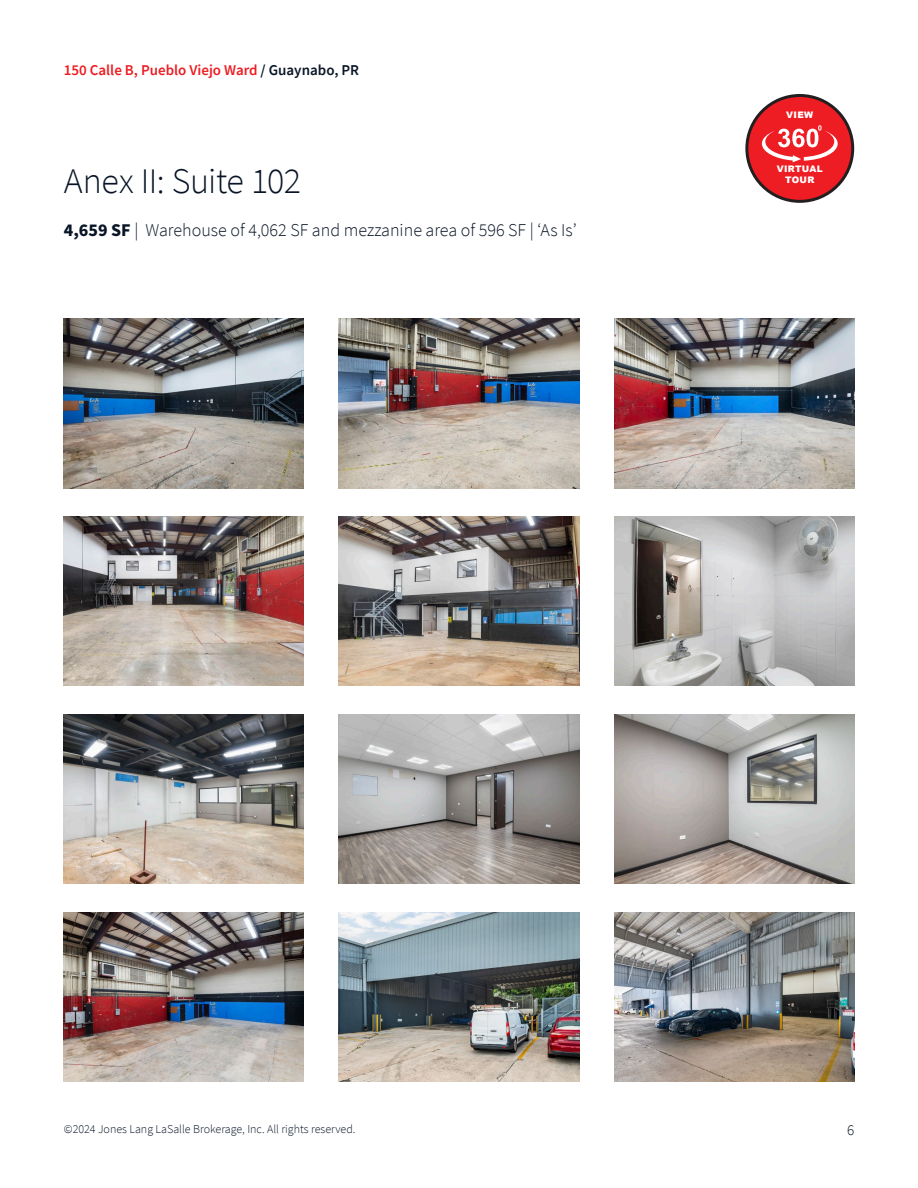
<style>
.page{position:relative;width:918px;height:1188px;background:#fff}
.page>*{position:absolute;margin:0;border:0;box-sizing:border-box;transform-origin:0 0}
.Section_heading_-_24{font:300 36px "Source Sans Pro";letter-spacing:-.015em;color:#091526}
.Table_-_Body{font:300 18px "Source Sans Pro";color:#091526}
.t1{font:600 15px "Source Sans Pro";color:#ee1d23}
.t2{font:300 15px "Source Sans Pro";color:#091526}
.t3{font:300 12px "Source Sans Pro";color:#091526}
.t4{font:900 9px "Arial";letter-spacing:.035em;color:#fff}
.s1{color:#091526}
.s2{font-weight:700}
</style>
<div class="page">
<div style="left:747px;top:96px;width:106px;height:105px;background:#ee1d23;border-radius:50%"></div>
<div style="left:745px;top:94px;width:109px;height:109px;border:3px solid #231f20;border-radius:50%"></div>
<svg style="left:762px;top:125px;width:76px;height:37px"></svg>
<img style="left:64px;top:318px;width:240px;height:170px">
<img style="left:64px;top:516px;width:240px;height:170px">
<img style="left:64px;top:714px;width:240px;height:170px">
<img style="left:64px;top:912px;width:240px;height:170px">
<img style="left:339px;top:318px;width:240px;height:170px">
<img style="left:339px;top:517px;width:240px;height:169px">
<img style="left:339px;top:714px;width:240px;height:170px">
<img style="left:339px;top:912px;width:240px;height:170px">
<img style="left:614px;top:318px;width:240px;height:170px">
<img style="left:614px;top:516px;width:240px;height:170px">
<img style="left:614px;top:714px;width:240px;height:170px">
<img style="left:614px;top:912px;width:240px;height:170px">
<p class="t1" style="left:64px;top:60px;width:297px">150 Calle B, Pueblo Viejo Ward <span class="s1">/ Guaynabo, PR</span></p>
<p class="t4" style="left:786px;top:108px;width:28px">VIEW</p>
<p class="t4" style="left:777px;top:163px;width:48px">VIRTUAL</p>
<p class="Section_heading_-_24" style="left:64px;top:159px;width:239px">Anex II: Suite 102</p>
<p class="t4" style="left:785px;top:173px;width:31px">TOUR</p>
<p class="Table_-_Body" style="left:64px;top:219px;width:515px"><span class="s2">4,659 SF</span> | Warehouse of 4,062 SF and mezzanine area of 596 SF | ‘As Is’</p>
<p class="t3" style="left:64px;top:1122px;width:293px">©2024 Jones Lang LaSalle Brokerage, Inc. All rights reserved.</p>
<p class="t2" style="left:847px;top:1121px;width:9px">6</p>
</div>
